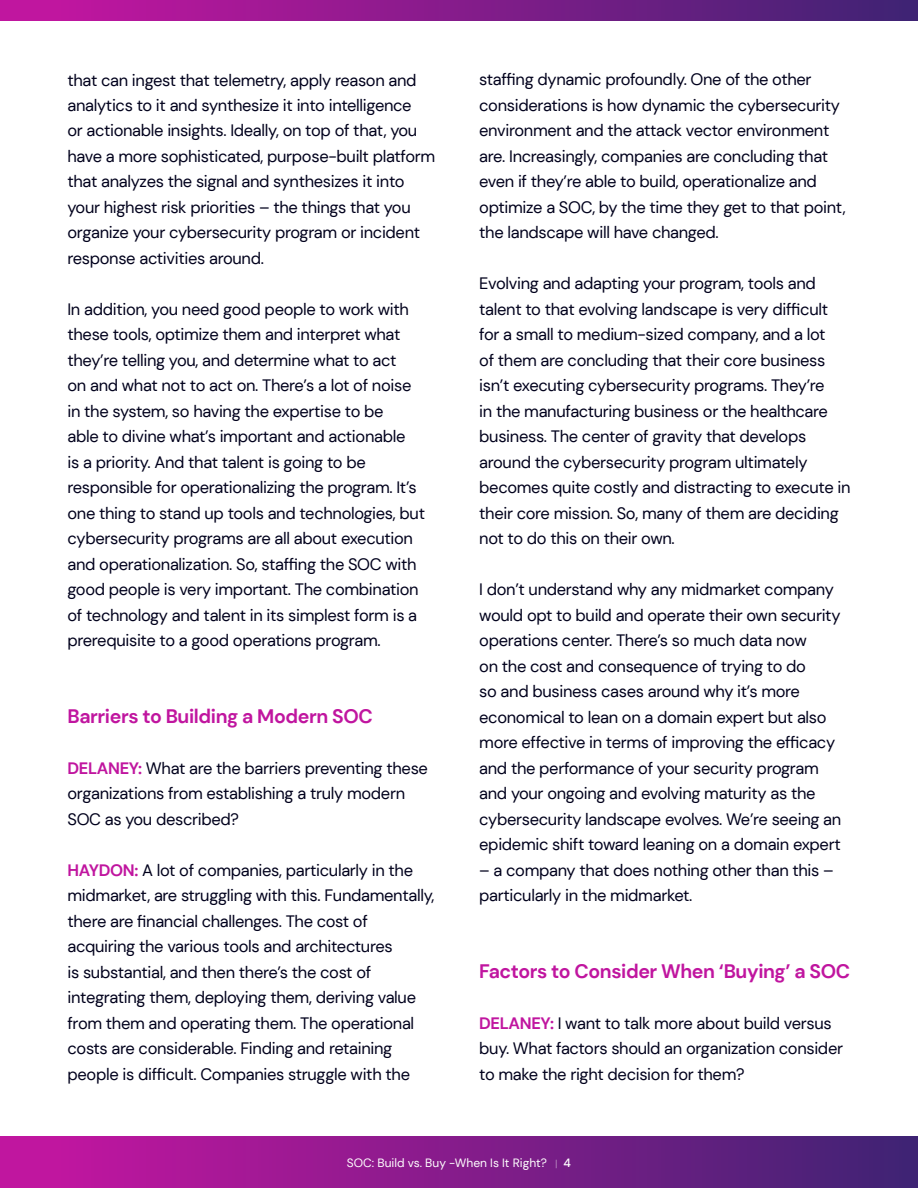
<style>
.page{position:relative;width:918px;height:1188px;background:#fff}
.page>*{position:absolute;margin:0;border:0;box-sizing:border-box;transform-origin:0 0}
.t1{font:700 19.5px "DM Sans";letter-spacing:-.02em;color:#c0159f}
.t2{font:16.5px/25.5px "DM Sans";letter-spacing:-.02em;color:#00001c}
.t3{font:12px "DM Sans";color:#fff}
.s1{font-weight:700;color:#c0159f}
.s2{font-family:"Proxima Nova T";font-weight:100}
.s3{font-weight:500}
</style>
<div class="page">
<div style="left:0;top:1136px;width:918px;height:52px;background:linear-gradient(to right,#c915a2,#402374)"></div>
<div style="left:0;top:0;width:918px;height:20px;background:linear-gradient(to right,#c915a2,#402374)"></div>
<p class="t2" style="left:68px;top:67px;width:369px">that can ingest that telemetry, apply reason and analytics to it and synthesize it into intelligence<br>or actionable insights. Ideally, on top of that, you have a more sophisticated, purpose-built platform that analyzes the signal and synthesizes it into your highest risk priorities – the things that you organize your cybersecurity program or incident response activities around.</p>
<p class="t2" style="left:68px;top:296px;width:359px">In addition, you need good people to work with these tools, optimize them and interpret what they’re telling you, and determine what to act<br>on and what not to act on. There’s a lot of noise in the system, so having the expertise to be<br>able to divine what’s important and actionable<br>is a priority. And that talent is going to be responsible for operationalizing the program. It’s one thing to stand up tools and technologies, but cybersecurity programs are all about execution and operationalization. So, staffing the SOC with good people is very important. The combination of technology and talent in its simplest form is a prerequisite to a good operations program.</p>
<p class="t1" style="left:68px;top:704px;width:307px">Barriers to Building a Modern SOC</p>
<p class="t2" style="left:68px;top:755px;width:362px"><span class="s1">DELANEY:</span> What are the barriers preventing these organizations from establishing a truly modern<br>SOC as you described?</p>
<p class="t2" style="left:68px;top:857px;width:368px"><span class="s1">HAYDON:</span> A lot of companies, particularly in the midmarket, are struggling with this. Fundamentally, there are financial challenges. The cost of acquiring the various tools and architectures<br>is substantial, and then there’s the cost of integrating them, deploying them, deriving value from them and operating them. The operational costs are considerable. Finding and retaining people is difficult. Companies struggle with the</p>
<p class="t2" style="left:479px;top:67px;width:368px">staffing dynamic profoundly. One of the other considerations is how dynamic the cybersecurity environment and the attack vector environment are. Increasingly, companies are concluding that even if they’re able to build, operationalize and optimize a SOC, by the time they get to that point, the landscape will have changed.</p>
<p class="t2" style="left:479px;top:271px;width:373px">Evolving and adapting your program, tools and talent to that evolving landscape is very difficult for a small to medium-sized company, and a lot<br>of them are concluding that their core business isn’t executing cybersecurity programs. They’re<br>in the manufacturing business or the healthcare business. The center of gravity that develops around the cybersecurity program ultimately becomes quite costly and distracting to execute in their core mission. So, many of them are deciding not to do this on their own.</p>
<p class="t2" style="left:479px;top:577px;width:364px">I don’t understand why any midmarket company would opt to build and operate their own security operations center. There’s so much data now<br>on the cost and consequence of trying to do<br>so and business cases around why it’s more economical to lean on a domain expert but also more effective in terms of improving the efficacy and the performance of your security program and your ongoing and evolving maturity as the cybersecurity landscape evolves. We’re seeing an epidemic shift toward leaning on a domain expert</p>
<p class="t2" style="left:479px;top:857px;width:356px">– a company that does nothing other than this – particularly in the midmarket.</p>
<p class="t1" style="left:479px;top:959px;width:372px">Factors to Consider When ‘Buying’ a SOC</p>
<p class="t2" style="left:479px;top:1010px;width:365px"><span class="s1">DELANEY:</span> I want to talk more about build versus buy. What factors should an organization consider to make the right decision for them?</p>
<p class="t3" style="left:347px;top:1156px;width:226px">SOC: Build vs. Buy -When Is It Right? <span class="s2">|</span> <span class="s3">4</span></p>
</div>
